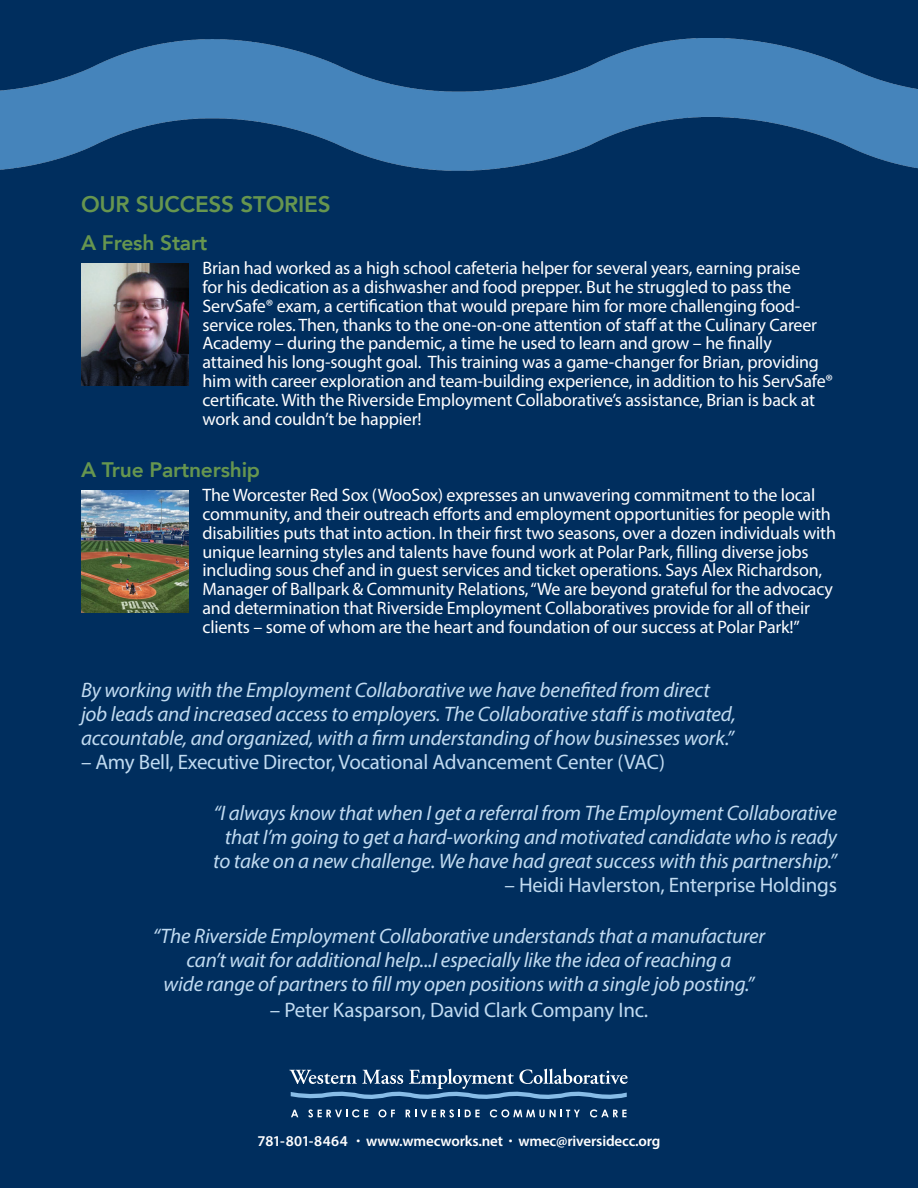
<style>
.page{position:relative;width:918px;height:1188px;background:#002e5e}
.page>*{position:absolute;margin:0;border:0;box-sizing:border-box;transform-origin:0 0}
.t1{font:800 22.5px "Avenir";letter-spacing:-.01em;color:#67964f}
.t2{font:italic 21px/24px "Myriad Pro";letter-spacing:-.01em;color:#c1dbf1;text-align:center}
.t3{font:21px "Myriad Pro";letter-spacing:-.01em;color:#c1dbf1}
.t4{font:800 21px "Avenir";letter-spacing:-.01em;color:#67964f}
.t5{font:18px/18.9px "Myriad Pro";letter-spacing:-.01em;color:#fff}
.t6{font:600 15px "Myriad Pro";letter-spacing:-.01em;color:#fff}
.s1{font-size:12px}
</style>
<div class="page">
<img style="left:0;top:38px;width:918px;height:133px">
<svg style="left:291px;top:1110px;width:7px;height:7px"></svg>
<svg style="left:308px;top:1109px;width:60px;height:8px"></svg>
<svg style="left:379px;top:1109px;width:16px;height:8px"></svg>
<svg style="left:406px;top:1109px;width:74px;height:8px"></svg>
<svg style="left:490px;top:1109px;width:90px;height:8px"></svg>
<svg style="left:590px;top:1109px;width:37px;height:8px"></svg>
<svg style="left:289px;top:1069px;width:339px;height:30px"></svg>
<img style="left:81px;top:264px;width:108px;height:121px">
<img style="left:81px;top:491px;width:108px;height:121px">
<p class="t1" style="left:81px;top:186px;width:251px">OUR SUCCESS STORIES</p>
<p class="t4" style="left:81px;top:227px;width:128px">A Fresh Start</p>
<p class="t5" style="left:202px;top:259px;width:632px">Brian had worked as a high school cafeteria helper for several years, earning praise<br>for his dedication as a dishwasher and food prepper. But he struggled to pass the ServSafe® exam, a certification that would prepare him for more challenging food&shy;service roles. Then, thanks to the one-on-one attention of staff at the Culinary Career Academy – during the pandemic, a time he used to learn and grow – he finally attained his long-sought goal. This training was a game-changer for Brian, providing him with career exploration and team-building experience, in addition to his ServSafe® certificate. With the Riverside Employment Collaborative’s assistance, Brian is back at work and couldn’t be happier!</p>
<p class="t4" style="left:81px;top:454px;width:181px">A True Partnership</p>
<p class="t5" style="left:202px;top:486px;width:635px">The Worcester Red Sox (WooSox) expresses an unwavering commitment to the local community, and their outreach efforts and employment opportunities for people with disabilities puts that into action. In their first two seasons, over a dozen individuals with unique learning styles and talents have found work at Polar Park, filling diverse jobs including sous chef and in guest services and ticket operations. Says Alex Richardson, Manager of Ballpark &amp; Community Relations, “We are beyond grateful for the advocacy and determination that Riverside Employment Collaboratives provide for all of their clients – some of whom are the heart and foundation of our success at Polar Park!”</p>
<p class="t2" style="left:81px;top:678px;width:656px;text-align:left">By working with the Employment Collaborative we have benefited from direct job leads and increased access to employers. The Collaborative staff is motivated, accountable, and organized, with a firm understanding of how businesses work.”</p>
<p class="t3" style="left:81px;top:749px;width:585px">– Amy Bell, Executive Director, Vocational Advancement Center (VAC)</p>
<p class="t2" style="left:213px;top:801px;width:625px">“I always know that when I get a referral from The Employment Collaborative that I’m going to get a hard-working and motivated candidate who is ready to take on a new challenge. We have had great success with this partnership.”</p>
<p class="t3" style="left:505px;top:872px;width:334px">– Heidi Havlerston, Enterprise Holdings</p>
<p class="t2" style="left:153px;top:924px;width:614px">“The Riverside Employment Collaborative understands that a manufacturer can’t wait for additional help...I especially like the idea of reaching a<br>wide range of partners to fill my open positions with a single job posting.”</p>
<p class="t3" style="left:270px;top:997px;width:380px">– Peter Kasparson, David Clark Company Inc.</p>
<p class="t6" style="left:257px;top:1131px;width:405px">781-801-8464 <span class="s1">•</span> www.wmecworks.net <span class="s1">•</span> wmec@riversidecc.org</p>
</div>
